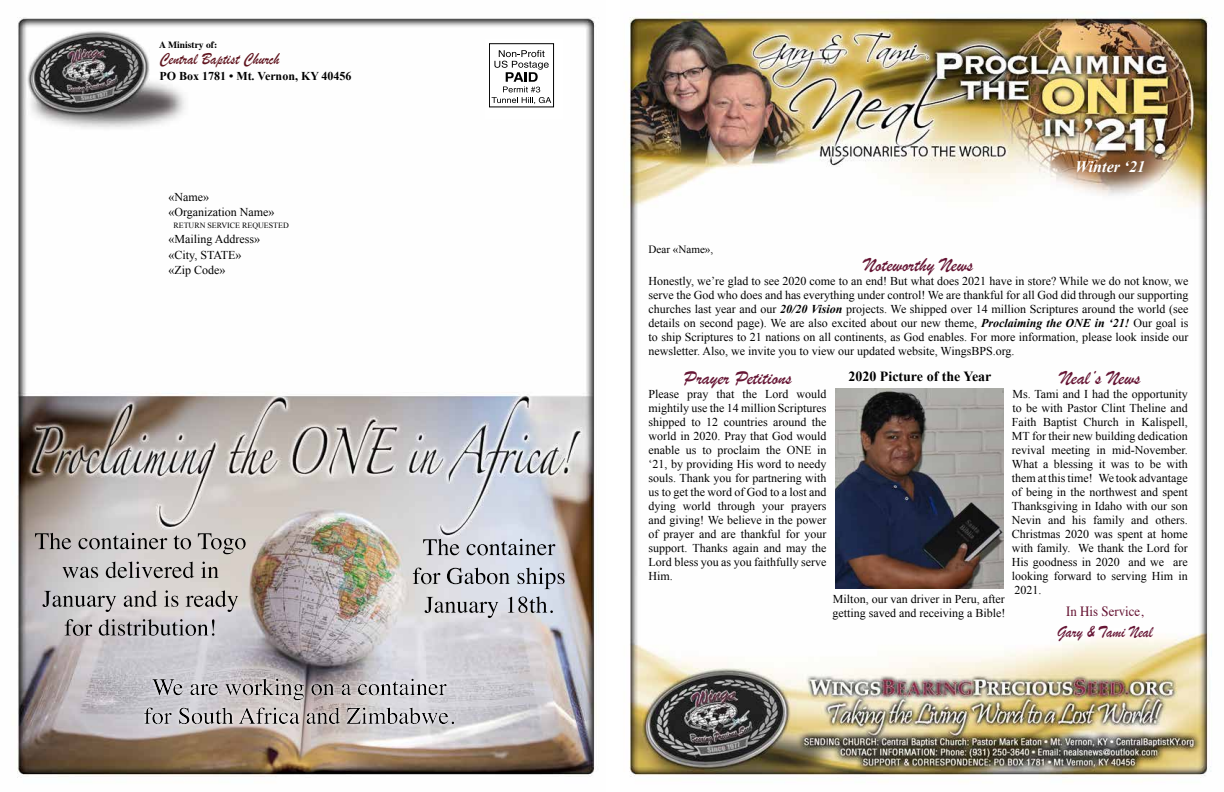
<style>
.page{position:relative;width:1224px;height:792px;background:#fff}
.page>*{position:absolute;margin:0;border:0;box-sizing:border-box;transform-origin:0 0}
.t1{font:20px "Brush Script";color:#661534}
.t2{font:17px "Brush Script";color:#61151f;scale:.92 1}
.t3{font:17px "Brush Script";color:#661534;scale:.92 1}
.t4{font:italic 700 16px "Times New Roman";color:#fff}
.t5{font:14.2px "Times";color:#661534;scale:.92 1}
.t6{font:700 14px "Times New Roman";color:#000}
.t7{font:12px/14px "Times New Roman";color:#000;text-align:justify}
.t8{font:700 12px "Times New Roman";color:#000}
.t9{font:11.1px "Times New Roman";color:#000}
.t10{font:700 9.6px "Times";color:#000}
.t11{font:8px "Times New Roman";color:#000}
.s1{font-weight:700;font-style:italic}
</style>
<div class="page">
<img style="left:17px;top:14px;width:1195px;height:764px">
<div style="left:485px;top:39px;width:77px;height:79px;background:#fff"></div>
<div style="left:489px;top:43px;width:65px;height:64px;border:1px solid #000"></div>
<svg style="left:492px;top:50px;width:59px;height:54px"></svg>
<div style="left:606px;top:0;width:13px;height:792px;background:#fff"></div>
<img style="left:836px;top:389px;width:168px;height:200px">
<div style="left:29px;top:518px;width:259px;height:129px;background:#000;opacity:.75"></div>
<div style="left:391px;top:524px;width:216px;height:129px;background:#000;opacity:.75"></div>
<div style="left:135px;top:666px;width:329px;height:71px;background:#000;opacity:.5"></div>
<p class="t10" style="left:159px;top:35px;width:60px">A Ministry of:</p>
<h2 class="t2" style="left:159px;top:47px;width:132px">Central Baptist Church</h2>
<p class="t8" style="left:159px;top:68px;width:194px">PO Box 1781 • Mt. Vernon, KY 40456</p>
<p class="t7" style="left:168px;top:190px;width:108px;line-height:14.7px">«Name» «Organization Name»</p>
<p class="t11" style="left:173px;top:220px;width:117px">RETURN SERVICE REQUESTED</p>
<p class="t7" style="left:168px;top:231px;width:93px;line-height:15.3px;text-align:left">«Mailing Address» «City, STATE» «Zip Code»</p>
<p class="t9" style="left:649px;top:241px;width:66px">Dear «Name»,</p>
<h3 class="t4" style="left:1075px;top:155px;width:72px">Winter ‘21</h3>
<h1 class="t1" style="left:864px;top:251px;width:111px">Noteworthy News</h1>
<p class="t7" style="left:649px;top:274px;width:542px">Honestly, we’re glad to see 2020 come to an end! But what does 2021 have in store? While we do not know, we serve the God who does and has everything under control! We are thankful for all God did through our supporting churches last year and our <span class="s1">20/20 Vision</span> projects. We shipped over 14 million Scriptures around the world (see details on second page). We are also excited about our new theme, <span class="s1">Proclaiming the ONE in ‘21!</span> Our goal is to ship Scriptures to 21 nations on all continents, as God enables. For more information, please look inside our newsletter. Also, we invite you to view our updated website, WingsBPS.org.</p>
<h1 class="t1" style="left:684px;top:364px;width:110px">Prayer Petitions</h1>
<p class="t7" style="left:649px;top:386px;width:180px">Please pray that the Lord would mightily use the 14 million Scriptures shipped to 12 countries around the world in 2020. Pray that God would enable us to proclaim the ONE in ‘21, by providing His word to needy souls. Thank you for partnering with us to get the word of God to a lost and dying world through your prayers and giving! We believe in the power of prayer and are thankful for your support. Thanks again and may the Lord bless you as you faithfully serve Him.</p>
<h1 class="t1" style="left:1060px;top:364px;width:82px">Neal’s News</h1>
<p class="t7" style="left:1012px;top:386px;width:178px">Ms. Tami and I had the opportunity to be with Pastor Clint Theline and Faith Baptist Church in Kalispell, MT for their new building dedication revival meeting in mid-November.<br>What a blessing it was to be with them at this time! We took advantage of being in the northwest and spent Thanksgiving in Idaho with our son Nevin and his family and others.<br>Christmas 2020 was spent at home with family. We thank the Lord for His goodness in 2020 and we are looking forward to serving Him in 2021.</p>
<p class="t6" style="left:848px;top:366px;width:145px">2020 Picture of the Year</p>
<p class="t7" style="left:833px;top:592px;width:174px;line-height:14.4px">Milton, our van driver in Peru, after getting saved and receiving a Bible!</p>
<p class="t5" style="left:1066px;top:598px;width:86px">In His Service,</p>
<h2 class="t3" style="left:1057px;top:620px;width:106px">Gary &amp; Tami Neal</h2>
</div>
